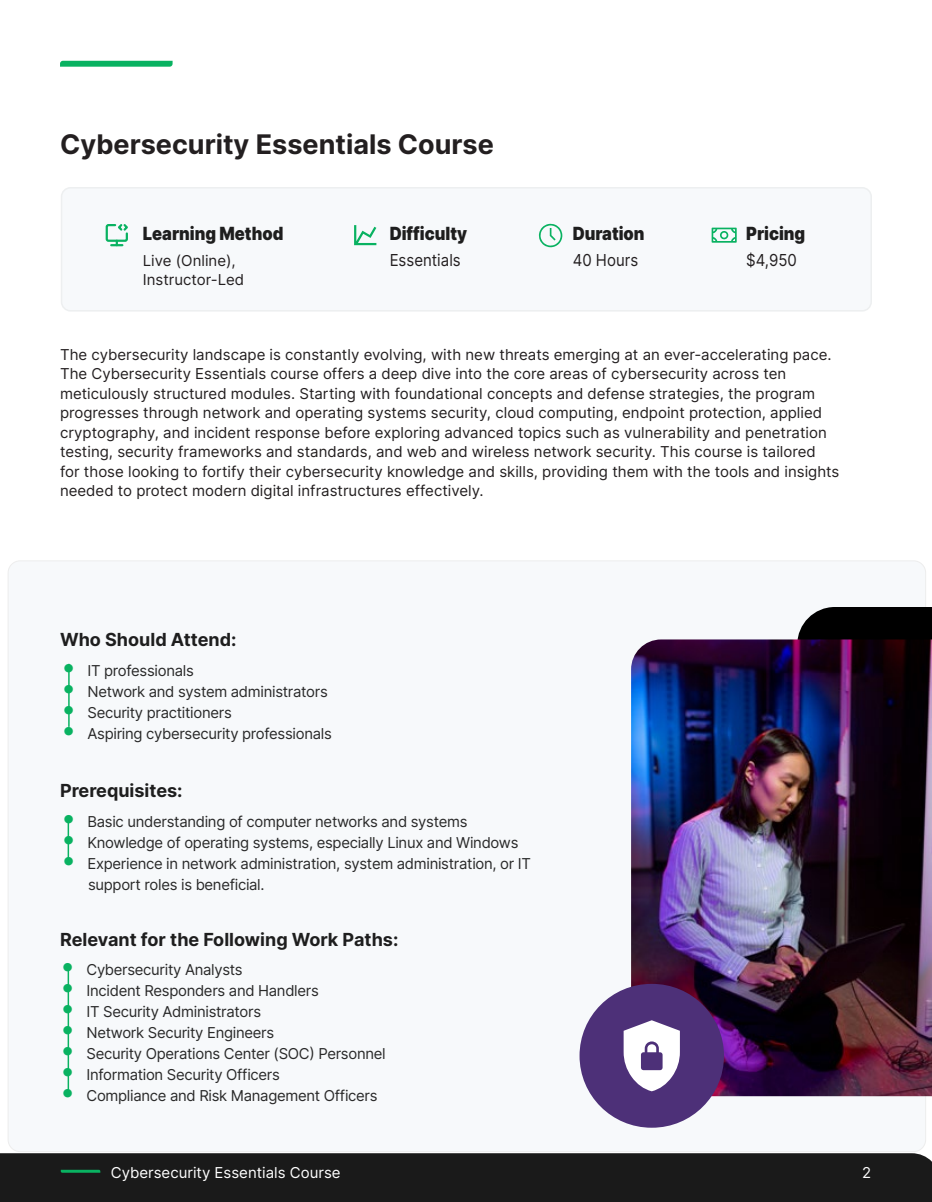
<style>
.page{position:relative;width:932px;height:1202px;background:#fff}
.page>*{position:absolute;margin:0;border:0;box-sizing:border-box;transform-origin:0 0}
.TOC_Headline{font:700 27px "Inter";color:#231f20}
.t1{font:27px "Inter";color:#09b261}
.t2{font:900 18.15px "Inter";color:#1e1e1e;scale:.91 1}
.t3{font:700 18px "Inter";color:#1e1e1e}
.t4{font:16.5px "Inter";color:#231f20;scale:.91 1}
.t5{font:15px/19.5px "Inter";color:#231f20}
.t6{font:15px "Inter";letter-spacing:-.02em;color:#292929}
.t7{font:15px "Inter";color:#fff}
</style>
<div class="page">
<div style="left:0;top:1153px;width:932px;height:49px;background:#1a1a1a"></div>
<svg style="left:61px;top:1169px;width:39px;height:3px"></svg>
<div style="left:8px;top:561px;width:917px;height:590px;background:#f7f9fb;border-radius:12px"></div>
<svg style="left:60px;top:61px;width:112px;height:6px"></svg>
<svg style="left:797px;top:607px;width:135px;height:32px;background:#111212"></svg>
<img style="left:631px;top:639px;width:301px;height:457px">
<hr style="left:68px;top:664px;width:2px;height:63px;background:#09b261">
<hr style="left:68px;top:968px;width:1px;height:123px;background:#09b261">
<hr style="left:68px;top:820px;width:1px;height:41px;background:#09b261">
<div style="left:579px;top:983px;width:145px;height:144px;background:#4d3078;border-radius:72px"></div>
<svg style="left:623px;top:1020px;width:57px;height:71px"></svg>
<div style="left:62px;top:188px;width:809px;height:123px;background:#f7f9fb;border-radius:9px"></div>
<div style="left:61px;top:187px;width:811px;height:124px;border:2px solid #edeff0;border-radius:9px"></div>
<svg style="left:538px;top:224px;width:24px;height:23px"></svg>
<svg style="left:354px;top:225px;width:22px;height:20px"></svg>
<svg style="left:105px;top:224px;width:23px;height:22px"></svg>
<svg style="left:711px;top:228px;width:25px;height:15px"></svg>
<p class="TOC_Headline" style="left:60px;top:125px;width:435px">Cybersecurity Essentials Course</p>
<p class="t2" style="left:143px;top:220px;width:156px">Learning Method</p>
<p class="t5" style="left:143px;top:250px;width:103px">Live (Online ,(<br>Instructor-Led</p>
<p class="t2" style="left:389px;top:220px;width:87px">Difficulty</p>
<p class="t4" style="left:389px;top:248px;width:80px">Essentials</p>
<p class="t2" style="left:572px;top:220px;width:80px">Duration</p>
<p class="t4" style="left:572px;top:248px;width:73px">40 Hours</p>
<p class="t2" style="left:746px;top:220px;width:66px">Pricing</p>
<p class="t4" style="left:746px;top:248px;width:57px">$4,950</p>
<p class="t5" style="left:60px;top:344px;width:780px">The cybersecurity landscape is constantly evolving, with new threats emerging at an ever-accelerating pace.<br>The Cybersecurity Essentials course offers a deep dive into the core areas of cybersecurity across ten meticulously structured modules. Starting with foundational concepts and defense strategies, the program progresses through network and operating systems security, cloud computing, endpoint protection, applied cryptography, and incident response before exploring advanced topics such as vulnerability and penetration testing, security frameworks and standards, and web and wireless network security. This course is tailored<br>for those looking to fortify their cybersecurity knowledge and skills, providing them with the tools and insights needed to protect modern digital infrastructures effectively.</p>
<p class="t3" style="left:60px;top:626px;width:178px">Who Should Attend:</p>
<p class="t6" style="left:87px;top:659px;width:108px">IT professionals</p>
<p class="t1" style="left:61px;top:646px;width:17px">•</p>
<p class="t1" style="left:61px;top:667px;width:17px">•</p>
<p class="t6" style="left:87px;top:680px;width:242px">Network and system administrators</p>
<p class="t1" style="left:61px;top:688px;width:17px">•</p>
<p class="t6" style="left:87px;top:701px;width:146px">Security practitioners</p>
<p class="t1" style="left:61px;top:709px;width:17px">•</p>
<p class="t6" style="left:87px;top:722px;width:246px">Aspiring cybersecurity professionals</p>
<p class="t3" style="left:60px;top:777px;width:124px">Prerequisites:</p>
<p class="t6" style="left:87px;top:810px;width:381px">Basic understanding of computer networks and systems</p>
<p class="t1" style="left:61px;top:797px;width:17px">•</p>
<p class="t1" style="left:61px;top:818px;width:17px">•</p>
<p class="t1" style="left:61px;top:839px;width:17px">•</p>
<p class="t6" style="left:87px;top:831px;width:432px">Knowledge of operating systems, especially Linux and Windows</p>
<p class="t6" style="left:87px;top:852px;width:445px">Experience in network administration, system administration, or IT</p>
<p class="t6" style="left:88px;top:873px;width:178px">support roles is beneficial.</p>
<p class="t3" style="left:60px;top:926px;width:340px">Relevant for the Following Work Paths:</p>
<p class="t6" style="left:86px;top:959px;width:158px">Cybersecurity Analysts</p>
<p class="t1" style="left:60px;top:945px;width:17px">•</p>
<p class="t1" style="left:60px;top:966px;width:17px">•</p>
<p class="t6" style="left:86px;top:980px;width:234px">Incident Responders and Handlers</p>
<p class="t1" style="left:60px;top:987px;width:17px">•</p>
<p class="t6" style="left:86px;top:1001px;width:176px">IT Security Administrators</p>
<p class="t1" style="left:60px;top:1008px;width:17px">•</p>
<p class="t6" style="left:86px;top:1022px;width:189px">Network Security Engineers</p>
<p class="t1" style="left:60px;top:1029px;width:17px">•</p>
<p class="t6" style="left:86px;top:1043px;width:301px">Security Operations Center (SOC) Personnel</p>
<p class="t1" style="left:60px;top:1050px;width:17px">•</p>
<p class="t6" style="left:86px;top:1064px;width:195px">Information Security Officers</p>
<p class="t1" style="left:60px;top:1071px;width:17px">•</p>
<p class="t6" style="left:86px;top:1085px;width:292px">Compliance and Risk Management Officers</p>
<p class="t7" style="left:111px;top:1161px;width:231px">Cybersecurity Essentials Course</p>
<p class="t7" style="left:862px;top:1161px;width:11px">2</p>
</div>
